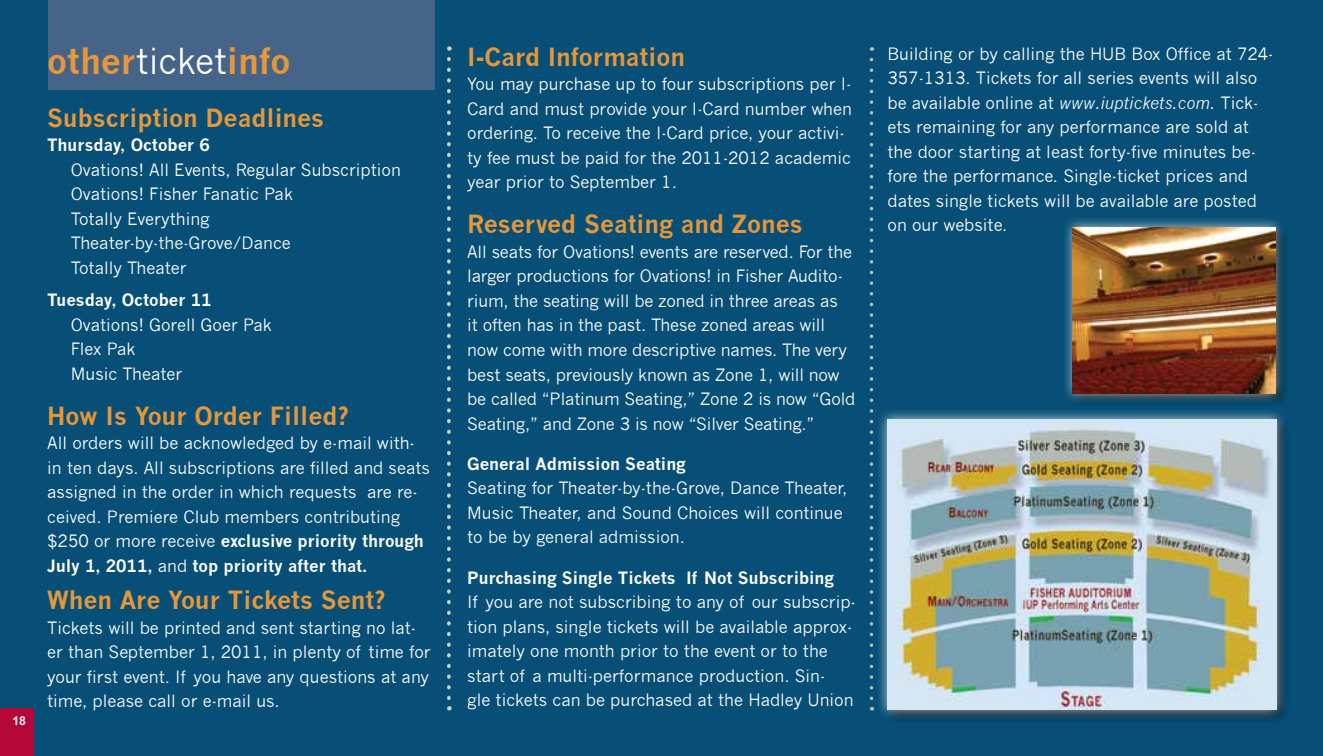
<style>
.page{position:relative;width:1323px;height:756px;background:#074f76}
.page>*{position:absolute;margin:0;border:0;box-sizing:border-box;transform-origin:0 0}
.t1{font:700 35px "News Gothic";color:#e4973b}
.t2{font:700 24.5px "News Gothic";color:#e4973b}
.t3{font:16.62px/24.5px "News Gothic";color:#fff}
.t4{font:700 16.62px "News Gothic";color:#fff}
.t5{font:700 12.25px "Arial";color:#e3eff5}
.s1{font-weight:400;color:#fff}
.s2{font-weight:700}
.s3{font-style:italic}
</style>
<div class="page">
<div style="left:48px;top:0;width:387px;height:89px;background:#456488"></div>
<svg style="left:447px;top:59px;width:4px;height:651px"></svg>
<svg style="left:870px;top:59px;width:3px;height:651px"></svg>
<div style="left:0;top:709px;width:33px;height:47px;background:#b30838"></div>
<div style="left:1068px;top:223px;width:222px;height:185px;background:#064c72"></div>
<div style="left:1061px;top:216px;width:225px;height:189px;background:#fff;opacity:.75"></div>
<img style="left:1073px;top:227px;width:202px;height:166px">
<div style="left:876px;top:408px;width:411px;height:313px;background:#fff;opacity:.75"></div>
<img style="left:888px;top:420px;width:388px;height:289px">
<p class="t5" style="left:12px;top:712px;width:15px">18</p>
<h1 class="t1" style="left:47px;top:40px;width:245px">other<span class="s1">ticket</span>info</h1>
<h2 class="t2" style="left:47px;top:103px;width:278px">Subscription Deadlines</h2>
<p class="t4" style="left:47px;top:135px;width:164px">Thursday, October 6</p>
<p class="t3" style="left:71px;top:158px;width:332px">Ovations! All Events, Regular Subscription<br>Ovations! Fisher Fanatic Pak<br>Totally Everything<br>Theater-by-the-Grove/Dance<br>Totally Theater</p>
<p class="t4" style="left:47px;top:290px;width:166px">Tuesday, October 11</p>
<p class="t3" style="left:71px;top:312px;width:202px">Ovations! Gorell Goer Pak<br>Flex Pak<br>Music Theater</p>
<h2 class="t2" style="left:47px;top:401px;width:303px">How Is Your Order Filled?</h2>
<p class="t3" style="left:47px;top:431px;width:384px">All orders will be acknowledged by e-mail with&shy;in ten days. All subscriptions are filled and seats assigned in the order in which requests are re&shy;ceived. Premiere Club members contributing $250 or more receive <span class="s2">exclusive priority through July 1, 2011,</span> and <span class="s2">top priority after that.</span></p>
<h2 class="t2" style="left:47px;top:585px;width:340px">When Are Your Tickets Sent?</h2>
<p class="t3" style="left:47px;top:615px;width:385px">Tickets will be printed and sent starting no lat&shy;er than September 1, 2011, in plenty of time for your first event. If you have any questions at any time, please call or e-mail us.</p>
<h2 class="t2" style="left:467px;top:42px;width:219px">I-Card Information</h2>
<p class="t3" style="left:467px;top:72px;width:386px">You may purchase up to four subscriptions per I-Card and must provide your I-Card number when ordering. To receive the I-Card price, your activi&shy;ty fee must be paid for the 2011-2012 academic year prior to September 1.</p>
<h2 class="t2" style="left:467px;top:210px;width:337px">Reserved Seating and Zones</h2>
<p class="t3" style="left:467px;top:240px;width:390px">All seats for Ovations! events are reserved. For the larger productions for Ovations! in Fisher Audito&shy;rium, the seating will be zoned in three areas as<br>it often has in the past. These zoned areas will now come with more descriptive names. The very best seats, previously known as Zone 1, will now be called “Platinum Seating,” Zone 2 is now “Gold Seating,” and Zone 3 is now “Silver Seating.”</p>
<p class="t4" style="left:467px;top:454px;width:220px">General Admission Seating</p>
<p class="t3" style="left:467px;top:476px;width:382px">Seating for Theater-by-the-Grove, Dance Theater,<br>Music Theater, and Sound Choices will continue to be by general admission.</p>
<p class="t4" style="left:467px;top:567px;width:368px">Purchasing Single Tickets If Not Subscribing</p>
<p class="t3" style="left:467px;top:590px;width:390px">If you are not subscribing to any of our subscrip&shy;tion plans, single tickets will be available approx&shy;imately one month prior to the event or to the start of a multi-performance production. Sin-<br>gle tickets can be purchased at the Hadley Union</p>
<p class="t3" style="left:888px;top:41px;width:388px">Building or by calling the HUB Box Office at 724- 357-1313. Tickets for all series events will also be available online at <span class="s3">www.iuptickets.com.</span> Tick&shy;ets remaining for any performance are sold at the door starting at least forty-five minutes be&shy;fore the performance. Single-ticket prices and dates single tickets will be available are posted on our website.</p>
</div>
